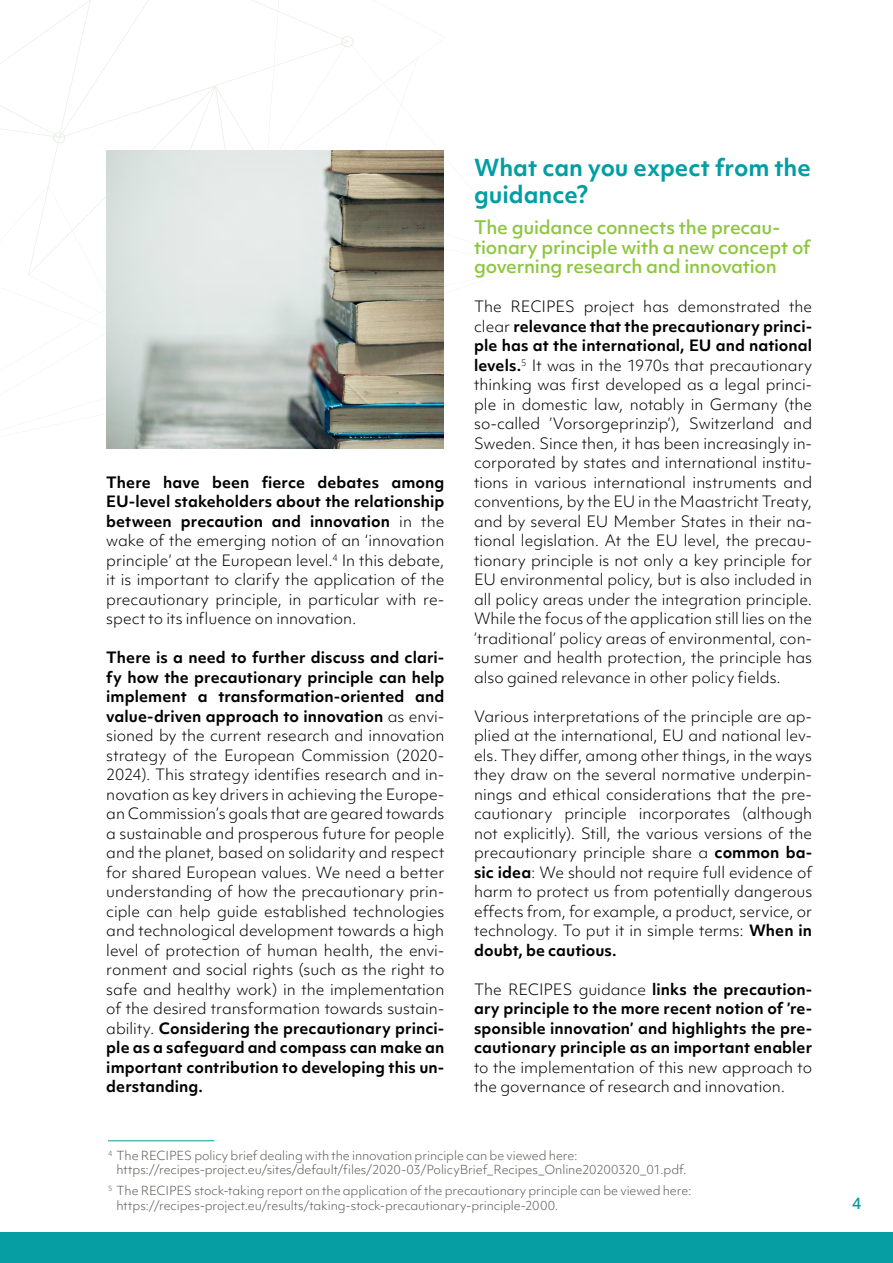
<style>
.page{position:relative;width:893px;height:1263px;background:#fff}
.page>*{position:absolute;margin:0;border:0;box-sizing:border-box;transform-origin:0 0}
.t1{font:700 22.5px/27px "Objektiv Mk 1";color:#019ea4}
.t2{font:500 18px/19.5px "Objektiv Mk 1";letter-spacing:-.01em;color:#8dc640}
.t3{font:300 15px/19.5px "Objektiv Mk 1";color:#000101;text-align:justify}
.t4{font:700 15px/19.5px "Objektiv Mk 1";letter-spacing:.005em;color:#000101;text-align:justify}
.t5{font:500 15px "Objektiv Mk 1";color:#019ea4}
.t6{font:300 12px/14.4px "Objektiv Mk 1";letter-spacing:-.005em;color:#5d5a58}
.s1{font-weight:700}
.s2{font-weight:300}
</style>
<div class="page">
<div style="left:0;top:1232px;width:893px;height:31px;background:#069da3"></div>
<svg style="left:0;top:0;width:445px;height:321px"></svg>
<hr style="left:108px;top:1140px;width:106px;height:1px;background:#069da3">
<img style="left:106px;top:150px;width:338px;height:299px">
<p class="t3" style="left:106px;top:472px;width:340px"><span class="s1">There have been fierce debates among EU-level stakeholders about the relationship between precaution and innovation</span> in the wake of the emerging notion of an ‘innovation principle’ at the European level.<sup>4</sup> In this debate, it is important to clarify the application of the precautionary principle, in particular with re&shy;spect to its influence on innovation.</p>
<p class="t3" style="left:106px;top:648px;width:340px"><span class="s1">There is a need to further discuss and clari&shy;fy how the precautionary principle can help implement a transformation-oriented and value-driven approach to innovation</span> as envi&shy;sioned by the current research and innovation strategy of the European Commission (2020- 2024). This strategy identifies research and in&shy;novation as key drivers in achieving the Europe&shy;an Commission’s goals that are geared towards a sustainable and prosperous future for people and the planet, based on solidarity and respect for shared European values. We need a better understanding of how the precautionary prin&shy;ciple can help guide established technologies and technological development towards a high level of protection of human health, the envi&shy;ronment and social rights (such as the right to safe and healthy work) in the implementation of the desired transformation towards sustain&shy;ability. <span class="s1">Considering the precautionary princi&shy;ple as a safeguard and compass can make an important contribution to developing this un&shy;derstanding.</span></p>
<h1 class="t1" style="left:474px;top:153px;width:338px">What can you expect from the guidance?</h1>
<p class="t2" style="left:474px;top:218px;width:338px">The guidance connects the precau&shy;tionary principle with a new concept of governing research and innovation</p>
<p class="t3" style="left:474px;top:297px;width:340px">The RECIPES project has demonstrated the clear <span class="s1">relevance that the precautionary princi&shy;ple has at the international, EU and national levels.</span><sup>5</sup> It was in the 1970s that precautionary thinking was first developed as a legal princi&shy;ple in domestic law, notably in Germany (the so-called ’Vorsorgeprinzip’), Switzerland and Sweden. Since then, it has been increasingly in&shy;corporated by states and international institu&shy;tions in various international instruments and conventions, by the EU in the Maastricht Treaty, and by several EU Member States in their na&shy;tional legislation. At the EU level, the precau&shy;tionary principle is not only a key principle for EU environmental policy, but is also included in all policy areas under the integration principle.<br>While the focus of the application still lies on the ’traditional’ policy areas of environmental, con&shy;sumer and health protection, the principle has also gained relevance in other policy fields.</p>
<p class="t3" style="left:474px;top:706px;width:340px">Various interpretations of the principle are ap&shy;plied at the international, EU and national lev&shy;els. They differ, among other things, in the ways they draw on the several normative underpin&shy;nings and ethical considerations that the pre&shy;cautionary principle incorporates (although not explicitly). Still, the various versions of the precautionary principle share a <span class="s1">common ba&shy;sic idea</span>: We should not require full evidence of harm to protect us from potentially dangerous effects from, for example, a product, service, or technology. To put it in simple terms: <span class="s1">When in doubt, be cautious.</span></p>
<p class="t4" style="left:474px;top:979px;width:340px"><span class="s2">The RECIPES guidance</span> links the precaution&shy;ary principle to the more recent notion of ’re&shy;sponsible innovation’ and highlights the pre&shy;cautionary principle as an important enabler</p>
<p class="t3" style="left:474px;top:1057px;width:340px">to the implementation of this new approach to the governance of research and innovation.</p>
<p class="t6" style="left:117px;top:1148px;width:572px;text-indent:-9px"><sup>4</sup> The RECIPES policy brief dealing with the innovation principle can be viewed here: https://recipes-project.eu/sites/default/files/2020-03/PolicyBrief_Recipes_Online20200320_01.pdf.</p>
<p class="t6" style="left:117px;top:1183px;width:576px;text-indent:-9px"><sup>5</sup> The RECIPES stock-taking report on the application of the precautionary principle can be viewed here: https://recipes-project.eu/results/taking-stock-precautionary-principle-2000.</p>
<p class="t5" style="left:852px;top:1193px;width:11px">4</p>
</div>
